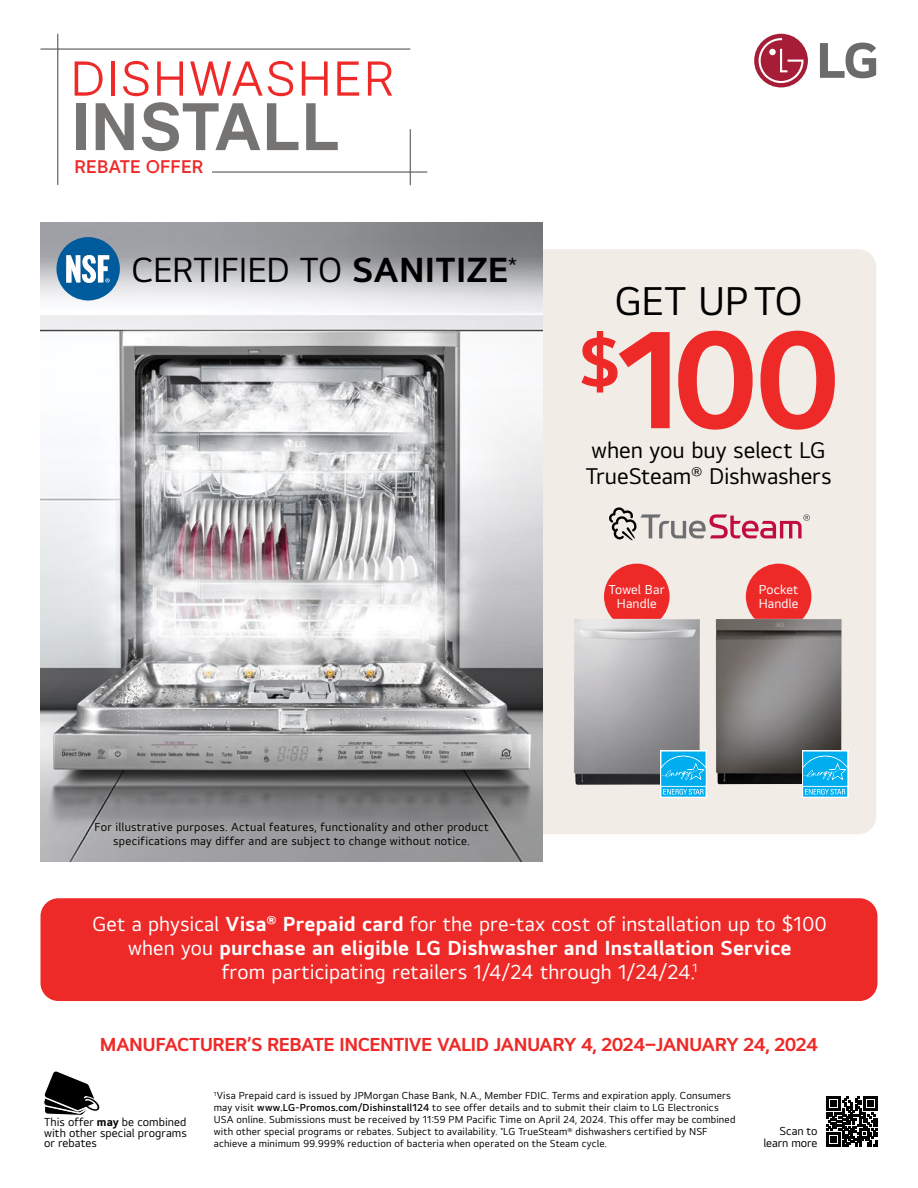
<style>
.page{position:relative;width:918px;height:1188px;background:#fff}
.page>*{position:absolute;margin:0;border:0;box-sizing:border-box;transform-origin:0 0}
.t1{font:700 142.95px "LGEI Text";color:#ee2a29}
.t2{font:700 71.55px "LGEI Text";color:#ee2a29}
.t3{font:700 69.75px "LGEI Headline";letter-spacing:.04em;color:#757472}
.t4{font:300 50.85px "LGEI Headline";letter-spacing:.075em;color:#ee2a29}
.t5{font:41.4px "LGEI Text";letter-spacing:-.01em;color:#000}
.t6{font:36px "LGEI Text";letter-spacing:-.015em;color:#000}
.t7{font:23.4px "LGEI Text";letter-spacing:-.005em;color:#000}
.t8{font:21px/24px "LGEI Text";letter-spacing:.005em;color:#fff;text-align:center}
.t9{font:700 19.5px "LGEI Text";letter-spacing:-.03em;color:#ee2a29}
.t10{font:600 19.05px "LGEI Headline";letter-spacing:.04em;color:#ee2a29}
.t11{font:13.35px/13.4px "LGEI Text";letter-spacing:.005em;color:#fff;text-align:center}
.t12{font:12px/10.5px "LGEI Text";letter-spacing:.02em;color:#000;text-align:justify}
.t13{font:12px/12px "LGEI Text";letter-spacing:-.005em;color:#000;text-align:right}
.t14{font:10.5px/12px "LGEI Text";letter-spacing:.015em;color:#000}
.s1{font-weight:700}
.s2{font-weight:600}
</style>
<div class="page">
<div style="left:754px;top:34px;width:54px;height:53px;background:#a51d37;border-radius:50%"></div>
<svg style="left:759px;top:38px;width:45px;height:45px"></svg>
<svg style="left:820px;top:43px;width:56px;height:35px"></svg>
<div style="left:40px;top:898px;width:837px;height:103px;background:#ee2a29;border-radius:18px"></div>
<hr style="left:212px;top:171px;width:215px;height:2px;background:#757472">
<hr style="left:41px;top:48px;width:369px;height:2px;background:#757472">
<hr style="left:410px;top:129px;width:1px;height:56px;background:#757472">
<hr style="left:57px;top:34px;width:1px;height:151px;background:#757472">
<svg style="left:43px;top:1071px;width:57px;height:45px"></svg>
<svg style="left:827px;top:1096px;width:50px;height:51px"></svg>
<div style="left:511px;top:249px;width:365px;height:585px;background:#f2ece7;border-radius:18px"></div>
<svg style="left:609px;top:507px;width:201px;height:33px"></svg>
<img style="left:40px;top:222px;width:503px;height:639px">
<svg style="left:56px;top:237px;width:64px;height:64px"></svg>
<div style="left:604px;top:564px;width:66px;height:65px;background:#ee2a29;border-radius:50%"></div>
<div style="left:746px;top:564px;width:65px;height:65px;background:#ee2a29;border-radius:50%"></div>
<img style="left:574px;top:619px;width:126px;height:166px">
<div style="left:660px;top:750px;width:47px;height:48px;background:#8ad9f7"></div>
<svg style="left:661px;top:752px;width:45px;height:45px;background:#26b9f1"></svg>
<img style="left:716px;top:619px;width:126px;height:165px">
<div style="left:802px;top:750px;width:46px;height:48px;background:#8ad9f7"></div>
<svg style="left:803px;top:752px;width:44px;height:45px;background:#23b9f1"></svg>
<h3 class="t4" style="left:72px;top:47px;width:323px">DISHWASHER</h3>
<h3 class="t3" style="left:73px;top:82px;width:268px">INSTALL</h3>
<h3 class="t10" style="left:75px;top:155px;width:130px">REBATE OFFER</h3>
<h3 class="t6" style="left:132px;top:247px;width:387px">CERTIFIED TO <span class="s1">SANITIZE</span><sup>*</sup></h3>
<h3 class="t5" style="left:615px;top:276px;width:189px">GET UP TO</h3>
<h1 class="t1" style="left:619px;top:291px;width:223px">100</h1>
<h3 class="t7" style="left:586px;top:462px;width:247px">TrueSteam<sup>®</sup> Dishwashers</h3>
<h2 class="t2" style="left:578px;top:317px;width:44px">$</h2>
<h3 class="t7" style="left:592px;top:436px;width:236px">when you buy select LG</h3>
<p class="t11" style="left:609px;top:583px;width:57px">Towel Bar<br>Handle</p>
<p class="t11" style="left:759px;top:583px;width:41px;text-align:left">Pocket<br>Handle</p>
<p class="t12" style="left:95px;top:820px;width:396px;line-height:13.5px;text-align:center">For illustrative purposes. Actual features, functionality and other product specifications may differ and are subject to change without notice.</p>
<h3 class="t8" style="left:93px;top:912px;width:736px">Get a physical <span class="s1">Visa</span><sup>®</sup> <span class="s1">Prepaid card</span> for the pre-tax cost of installation up to $100 when you <span class="s1">purchase an eligible LG Dishwasher and Installation Service<br></span>from participating retailers 1/4/24 through 1/24/24.<sup>1</sup></h3>
<h3 class="t9" style="left:100px;top:1032px;width:720px">MANUFACTURER’S REBATE INCENTIVE VALID JANUARY 4, 2024–JANUARY 24, 2024</h3>
<p class="t14" style="left:214px;top:1090px;width:523px"><sup>1</sup>Visa Prepaid card is issued by JPMorgan Chase Bank, N.A., Member FDIC. Terms and expiration apply. Consumers may visit <span class="s2">www.LG-Promos.com/Dishinstall124</span> to see offer details and to submit their claim to LG Electronics USA online. Submissions must be received by 11:59 PM Pacific Time on April 24, 2024. This offer may be combined with other special programs or rebates. Subject to availability. <sup>*</sup>LG TrueSteam<sup>®</sup> dishwashers certified by NSF achieve a minimum 99.999% reduction of bacteria when operated on the Steam cycle.</p>
<p class="t12" style="left:44px;top:1117px;width:144px">This offer <span class="s1">may</span> be combined with other special programs or rebates</p>
<p class="t13" style="left:763px;top:1125px;width:56px">Scan to learn more</p>
</div>
